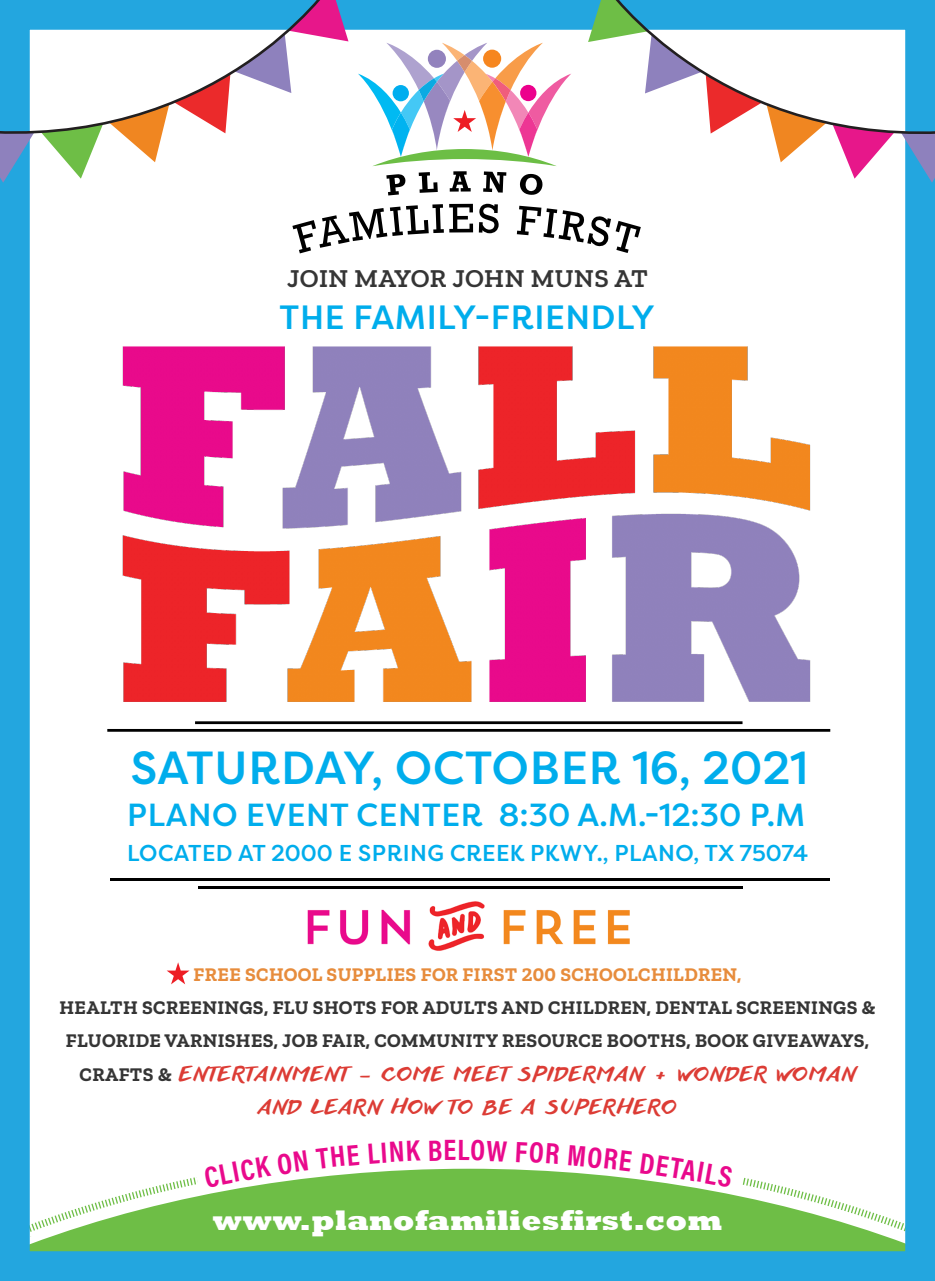
<style>
.page{position:relative;width:935px;height:1281px;background:#fff}
.page>*{position:absolute;margin:0;border:0;box-sizing:border-box;transform-origin:0 0}
.t1{font:500 46.38px "Filson Pro";letter-spacing:.005em;color:#00adec}
.t2{font:500 33.6px "Filson Pro";letter-spacing:.02em;color:#00adec}
.t3{font:500 32.02px "Filson Pro";letter-spacing:.02em;color:#00adec}
.t4{font:700 29.75px "Acumin Pro Cond";color:#e9098c}
.t5{font:800 29.05px "Rockwell";letter-spacing:.01em;color:#fff}
.t6{font:600 26.25px "Zilla Slab";letter-spacing:.01em;color:#353535}
.t7{font:500 22.93px "Filson Pro";letter-spacing:.02em;color:#00adec}
.t8{font:700 19.25px/33.2px "Zilla Slab";letter-spacing:.02em;color:#353535;text-align:center}
.t9{font:700 19.25px "Zilla Slab";letter-spacing:.02em;color:#e78c3c}
.t10{font:19.25px "anothershabby";letter-spacing:.13em;color:#dc3c35}
.s1{font-family:"anothershabby";font-weight:400;color:#dc3c35}
.s2{font-family:"anothershabby";font-weight:400;font-size:24.5px;color:#dc3c35}
</style>
<div class="page">
<svg style="left:31px;top:1177px;width:872px;height:73px"></svg>
<div style="left:201px;top:1208px;width:527px;height:29px;background:#6ebe46"></div>
<svg style="left:292px;top:204px;width:181px;height:49px"></svg>
<svg style="left:479px;top:204px;width:19px;height:29px"></svg>
<svg style="left:517px;top:206px;width:123px;height:47px"></svg>
<svg style="left:358px;top:43px;width:213px;height:152px"></svg>
<div style="left:0;top:0;width:934px;height:1281px;border:30px solid #23a6df"></div>
<img style="left:122px;top:346px;width:689px;height:356px">
<img style="left:307px;top:901px;width:323px;height:50px">
<svg style="left:143px;top:0;width:205px;height:162px"></svg>
<svg style="left:58px;top:152px;width:34px;height:27px"></svg>
<svg style="left:0;top:152px;width:31px;height:31px"></svg>
<svg style="left:0;top:0;width:334px;height:152px"></svg>
<svg style="left:588px;top:0;width:205px;height:162px"></svg>
<svg style="left:843px;top:152px;width:35px;height:27px"></svg>
<svg style="left:903px;top:152px;width:31px;height:31px"></svg>
<svg style="left:603px;top:0;width:331px;height:152px"></svg>
<hr style="left:195px;top:721px;width:547px;height:3px;background:#000">
<hr style="left:107px;top:729px;width:723px;height:3px;background:#000">
<hr style="left:110px;top:879px;width:720px;height:2px;background:#000">
<hr style="left:198px;top:886px;width:544px;height:3px;background:#000">
<svg style="left:167px;top:962px;width:22px;height:22px"></svg>
<svg style="left:194px;top:1168px;width:552px;height:26px"></svg>
<p class="t6" style="left:287px;top:264px;width:362px">JOIN MAYOR JOHN MUNS AT</p>
<p class="t2" style="left:279px;top:294px;width:377px">THE FAMILY-FRIENDLY</p>
<p class="t1" style="left:131px;top:735px;width:678px">SATURDAY, OCTOBER 16, 2021</p>
<p class="t3" style="left:127px;top:792px;width:679px">PLANO EVENT CENTER 8:30 A.M.-12:30 P.M</p>
<p class="t7" style="left:127px;top:837px;width:682px">LOCATED AT 2000 E SPRING CREEK PKWY., PLANO, TX 75074</p>
<p class="t9" style="left:193px;top:963px;width:549px">FREE SCHOOL SUPPLIES FOR FIRST 200 SCHOOLCHILDREN,</p>
<p class="t8" style="left:60px;top:991px;width:817px">HEALTH SCREENINGS, FLU SHOTS FOR ADULTS AND CHILDREN, DENTAL SCREENINGS &amp;<br>FLUORIDE VARNISHES, JOB FAIR, COMMUNITY RESOURCE BOOTHS, BOOK GIVEAWAYS,<br>CRAFTS &amp; <span class="s1">ENTERTAINMENT — COME MEET SPIDERMAN</span> <span class="s2">+</span> <span class="s1">WONDER WOMAN</span></p>
<p class="t10" style="left:259px;top:1096px;width:419px">AND LEARN HOW TO BE A SUPERHERO</p>
<h3 class="t4" style="left:443px;top:1130px;width:27px">EL</h3>
<p class="t5" style="left:213px;top:1203px;width:511px">www.planofamiliesfirst.com</p>
</div>
